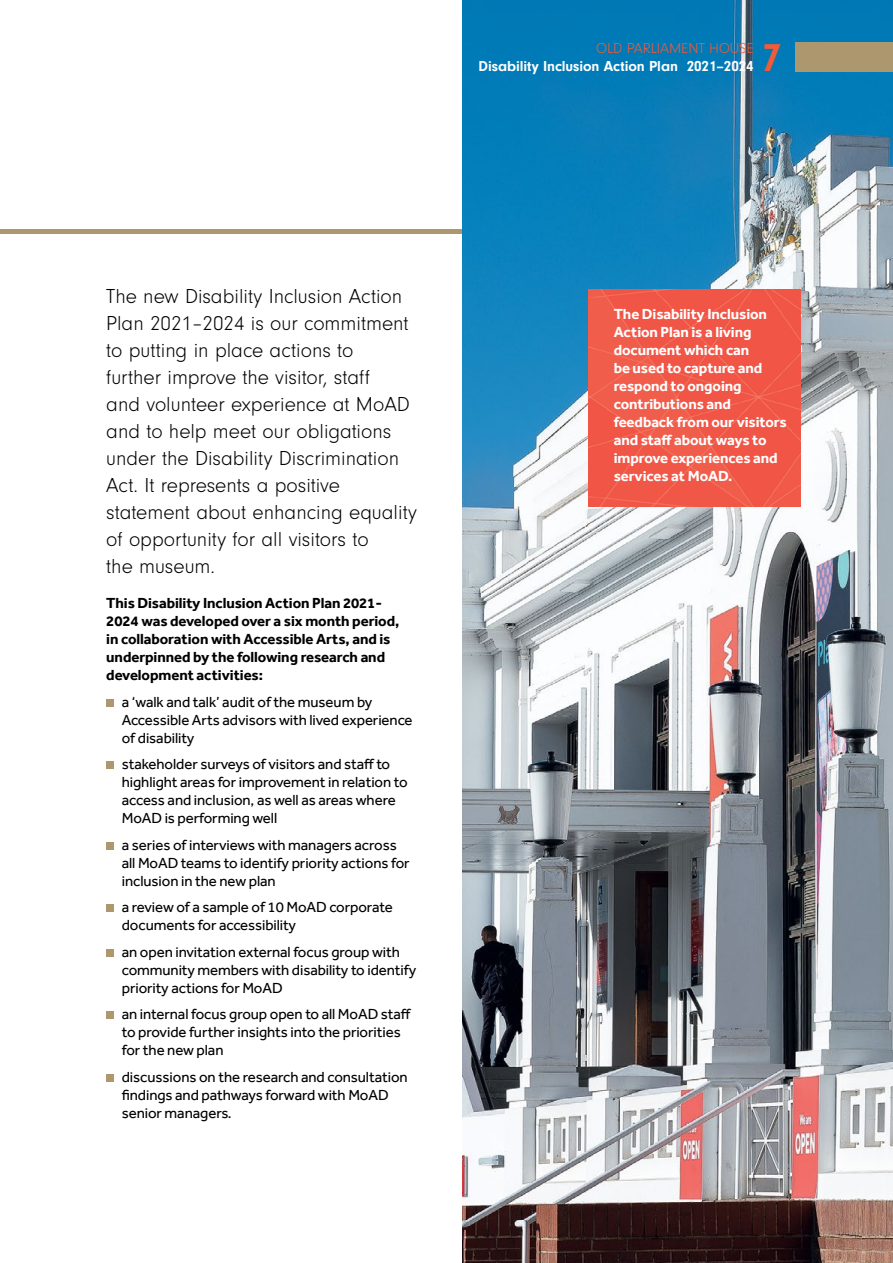
<style>
.page{position:relative;width:893px;height:1263px;background:#fff}
.page>*{position:absolute;margin:0;border:0;box-sizing:border-box;transform-origin:0 0}
.t1{font:700 40.5px "Neuzeit Gro";color:#f15b38}
.t2{font:300 21px/27px "Neuzeit Gro";color:#000}
.t3{font:15px/18px "Effra";letter-spacing:-.005em;color:#000}
.t4{font:700 15px/18px "Effra";letter-spacing:-.005em;color:#fff}
.t5{font:700 15px/18px "Effra";letter-spacing:-.005em;color:#000}
.t6{font:700 15px "Neuzeit Gro";letter-spacing:-.005em;color:#fff}
.t7{font:300 15px "Neuzeit Gro";letter-spacing:-.005em;color:#f15b38}
</style>
<div class="page">
<hr style="left:0;top:230px;width:893px;height:4px;background:#ad976e">
<img style="left:462px;top:0;width:431px;height:1263px">
<img style="left:588px;top:289px;width:213px;height:217px">
<div style="left:106px;top:699px;width:8px;height:8px;background:#ad976e"></div>
<div style="left:106px;top:762px;width:8px;height:7px;background:#ad976e"></div>
<div style="left:106px;top:842px;width:8px;height:8px;background:#ad976e"></div>
<div style="left:106px;top:905px;width:8px;height:7px;background:#ad976e"></div>
<div style="left:106px;top:949px;width:8px;height:8px;background:#ad976e"></div>
<div style="left:106px;top:1012px;width:8px;height:7px;background:#ad976e"></div>
<div style="left:106px;top:1074px;width:8px;height:8px;background:#ad976e"></div>
<div style="left:795px;top:43px;width:98px;height:29px;background:#ad976e"></div>
<p class="t7" style="left:596px;top:40px;width:159px">OLD PARLIAMENT HOUSE</p>
<p class="t6" style="left:479px;top:57px;width:277px">Disability Inclusion Action Plan 2021–2024</p>
<h1 class="t1" style="left:762px;top:35px;width:22px">7</h1>
<p class="t2" style="left:106px;top:283px;width:312px">The new Disability Inclusion Action<br>Plan 2021–2024 is our commitment to putting in place actions to<br>further improve the visitor, staff<br>and volunteer experience at MoAD and to help meet our obligations under the Disability Discrimination<br>Act. It represents a positive statement about enhancing equality of opportunity for all visitors to<br>the museum.</p>
<p class="t5" style="left:106px;top:594px;width:295px">This Disability Inclusion Action Plan 2021- 2024 was developed over a six month period, in collaboration with Accessible Arts, and is underpinned by the following research and development activities:</p>
<p class="t3" style="left:122px;top:692px;width:292px">a ‘walk and talk’ audit of the museum by<br>Accessible Arts advisors with lived experience of disability</p>
<p class="t3" style="left:122px;top:755px;width:287px">stakeholder surveys of visitors and staff to highlight areas for improvement in relation to access and inclusion, as well as areas where MoAD is performing well</p>
<p class="t3" style="left:122px;top:835px;width:289px">a series of interviews with managers across all MoAD teams to identify priority actions for inclusion in the new plan</p>
<p class="t3" style="left:122px;top:898px;width:272px">a review of a sample of 10 MoAD corporate documents for accessibility</p>
<p class="t3" style="left:122px;top:942px;width:296px">an open invitation external focus group with community members with disability to identify priority actions for MoAD</p>
<p class="t3" style="left:122px;top:1005px;width:291px">an internal focus group open to all MoAD staff to provide further insights into the priorities for the new plan</p>
<p class="t3" style="left:122px;top:1068px;width:287px">discussions on the research and consultation findings and pathways forward with MoAD senior managers.</p>
<p class="t4" style="left:614px;top:305px;width:174px">The Disability Inclusion<br>Action Plan is a living document which can<br>be used to capture and respond to ongoing contributions and feedback from our visitors and staff about ways to improve experiences and services at MoAD.</p>
</div>
